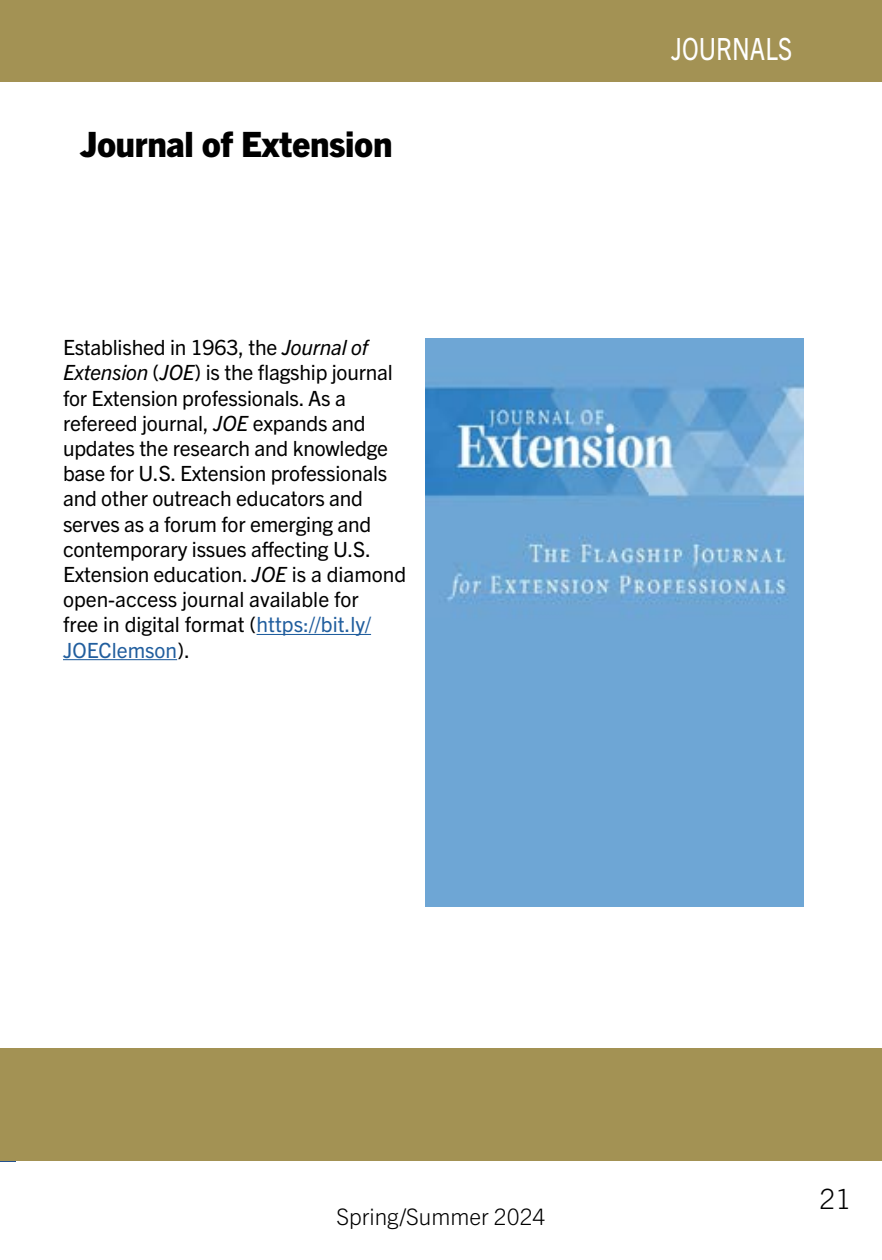
<style>
.page{position:relative;width:882px;height:1260px;background:#fff}
.page>*{position:absolute;margin:0;border:0;box-sizing:border-box;transform-origin:0 0}
.t1{font:800 35px "Trade Gothic Next LT Pro";letter-spacing:-.01em;color:#000}
.t2{font:30.62px "Trade Gothic Next LT Pro";color:#fff;scale:.8 1}
.t3{font:300 28px "Trade Gothic Next LT Pro";color:#000}
.t4{font:300 22.75px "Trade Gothic Next LT Pro";color:#000}
.t5{font:21px/25.2px "Trade Gothic Next LT Pro";letter-spacing:-.01em;color:#000}
.s1{font-style:italic}
.s2{color:#215e9e}
</style>
<div class="page">
<div style="left:0;top:1049px;width:16px;height:113px;background:#23518e"></div>
<div style="left:0;top:0;width:882px;height:82px;background:#a39254"></div>
<div style="left:0;top:1048px;width:882px;height:113px;background:#a39254"></div>
<hr style="left:257px;top:634px;width:114px;height:1px;background:#215e9e">
<hr style="left:63px;top:659px;width:114px;height:1px;background:#215e9e">
<img style="left:425px;top:339px;width:379px;height:567px">
<h1 class="t1" style="left:80px;top:120px;width:314px">Journal of Extension</h1>
<p class="t5" style="left:63px;top:334px;width:345px">Established in 1963, the <span class="s1">Journal of Extension</span> (<span class="s1">JOE</span>) is the flagship journal for Extension professionals. As a refereed journal, <span class="s1">JOE</span> expands and updates the research and knowledge base for U.S. Extension professionals and other outreach educators and serves as a forum for emerging and contemporary issues affecting U.S.<br>Extension education. <span class="s1">JOE</span> is a diamond open-access journal available for<br>free in digital format (<span class="s2">https://bit.ly/ JOEClemson</span>).</p>
<h2 class="t2" style="left:671px;top:28px;width:153px">JOURNALS</h2>
<p class="t4" style="left:336px;top:1201px;width:211px">Spring/Summer 2024</p>
<h3 class="t3" style="left:819px;top:1179px;width:33px">21</h3>
</div>
